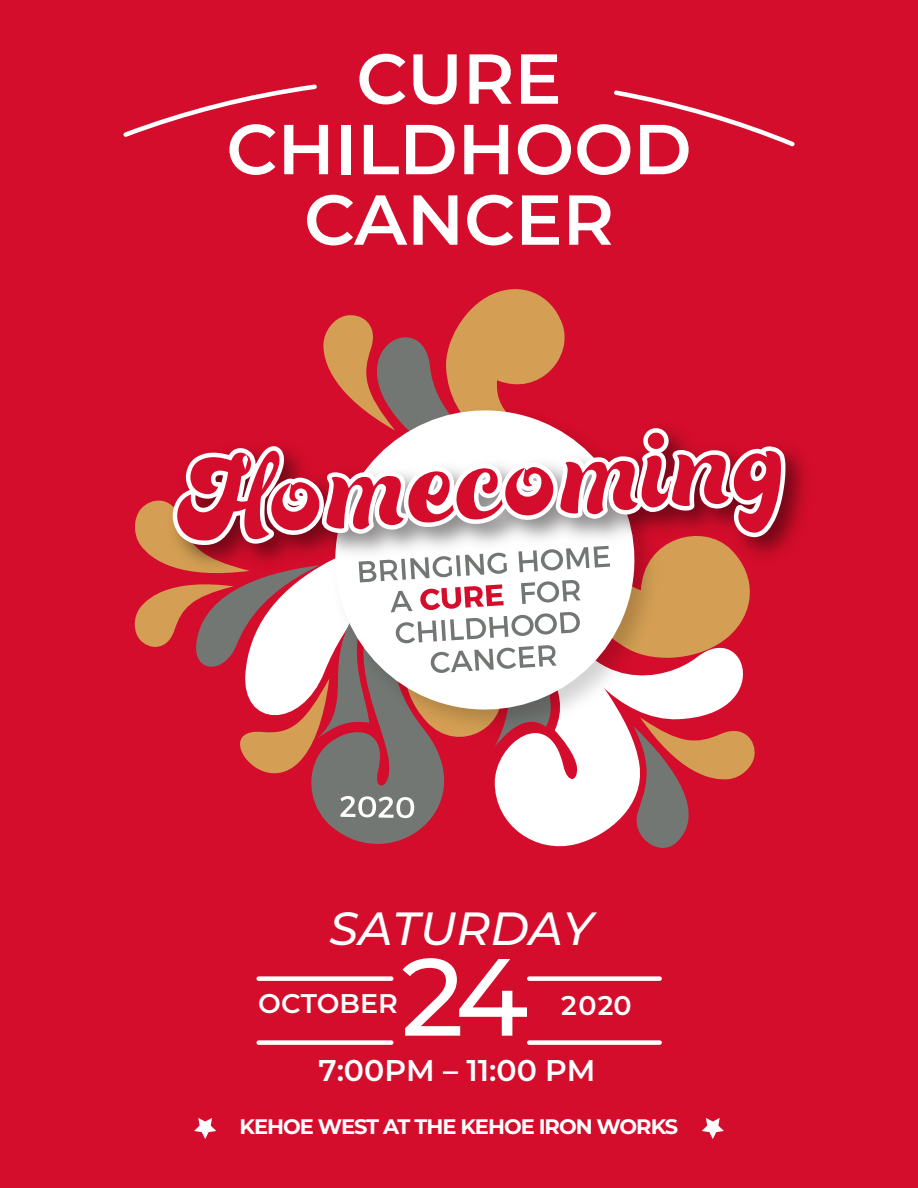
<style>
.page{position:relative;width:918px;height:1188px;background:#d30d2b}
.page>*{position:absolute;margin:0;border:0;box-sizing:border-box;transform-origin:0 0}
.t1{font:500 109.5px "Montserrat";color:#fff}
.t2{font:600 70.5px/70.5px "Montserrat";color:#fff;text-align:center}
.t3{font:italic 500 46.5px "Montserrat";color:#fff}
.t4{font:600 30px "Montserrat";color:#fff}
.t5{font:600 27px "Montserrat";color:#fff}
.t6{font:700 21px "Montserrat";letter-spacing:-.05em;color:#fff}
</style>
<div class="page">
<svg style="left:123px;top:84px;width:194px;height:53px"></svg>
<svg style="left:614px;top:90px;width:181px;height:57px"></svg>
<div style="left:259px;top:976px;width:132px;height:5px;background:#fff"></div>
<div style="left:259px;top:1040px;width:132px;height:5px;background:#fff"></div>
<div style="left:529px;top:976px;width:131px;height:5px;background:#fff"></div>
<div style="left:529px;top:1040px;width:131px;height:5px;background:#fff"></div>
<svg style="left:134px;top:289px;width:653px;height:559px"></svg>
<svg style="left:702px;top:1118px;width:22px;height:21px"></svg>
<svg style="left:194px;top:1118px;width:22px;height:21px"></svg>
<h2 class="t2" style="left:226px;top:40px;width:467px">CURE<br>CHILDHOOD<br>CANCER</h2>
<h3 class="t3" style="left:330px;top:896px;width:265px">SATURDAY</h3>
<h1 class="t1" style="left:401px;top:920px;width:129px">24</h1>
<p class="t5" style="left:258px;top:984px;width:141px">OCTOBER</p>
<p class="t5" style="left:561px;top:986px;width:72px">2020</p>
<h3 class="t4" style="left:318px;top:1049px;width:279px">7:00PM – 11:00 PM</h3>
<p class="t6" style="left:240px;top:1111px;width:440px">KEHOE WEST AT THE KEHOE IRON WORKS</p>
</div>
